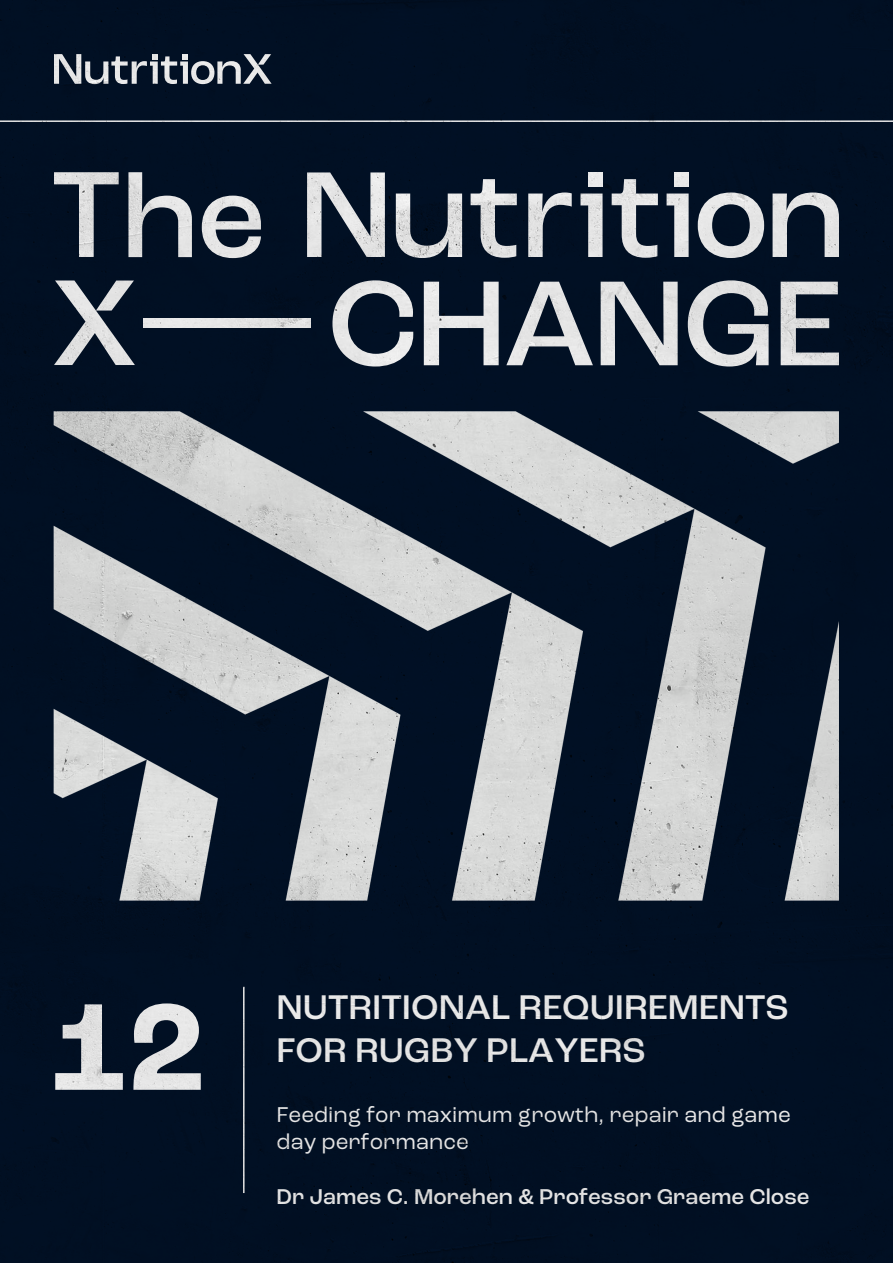
<style>
.page{position:relative;width:893px;height:1263px;background:#fff}
.page>*{position:absolute;margin:0;border:0;box-sizing:border-box;transform-origin:0 0}
.t1{font:700 129.45px "Roc Grotesk";color:#fff}
.t2{font:500 36px/43.2px "Roc Grotesk";color:#fff}
.t3{font:22.5px/27px "Roc Grotesk";color:#fff}
.t4{font:500 22.5px "Roc Grotesk";color:#fff}
</style>
<div class="page">
<img style="left:0;top:0;width:893px;height:1263px">
<p class="t1" style="left:50px;top:967px;width:158px">12</p>
<p class="t2" style="left:276px;top:986px;width:514px">NUTRITIONAL REQUIREMENTS<br>FOR RUGBY PLAYERS</p>
<p class="t3" style="left:276px;top:1101px;width:516px">Feeding for maximum growth, repair and game day performance</p>
<p class="t4" style="left:276px;top:1182px;width:535px">Dr James C. Morehen &amp; Professor Graeme Close</p>
</div>
